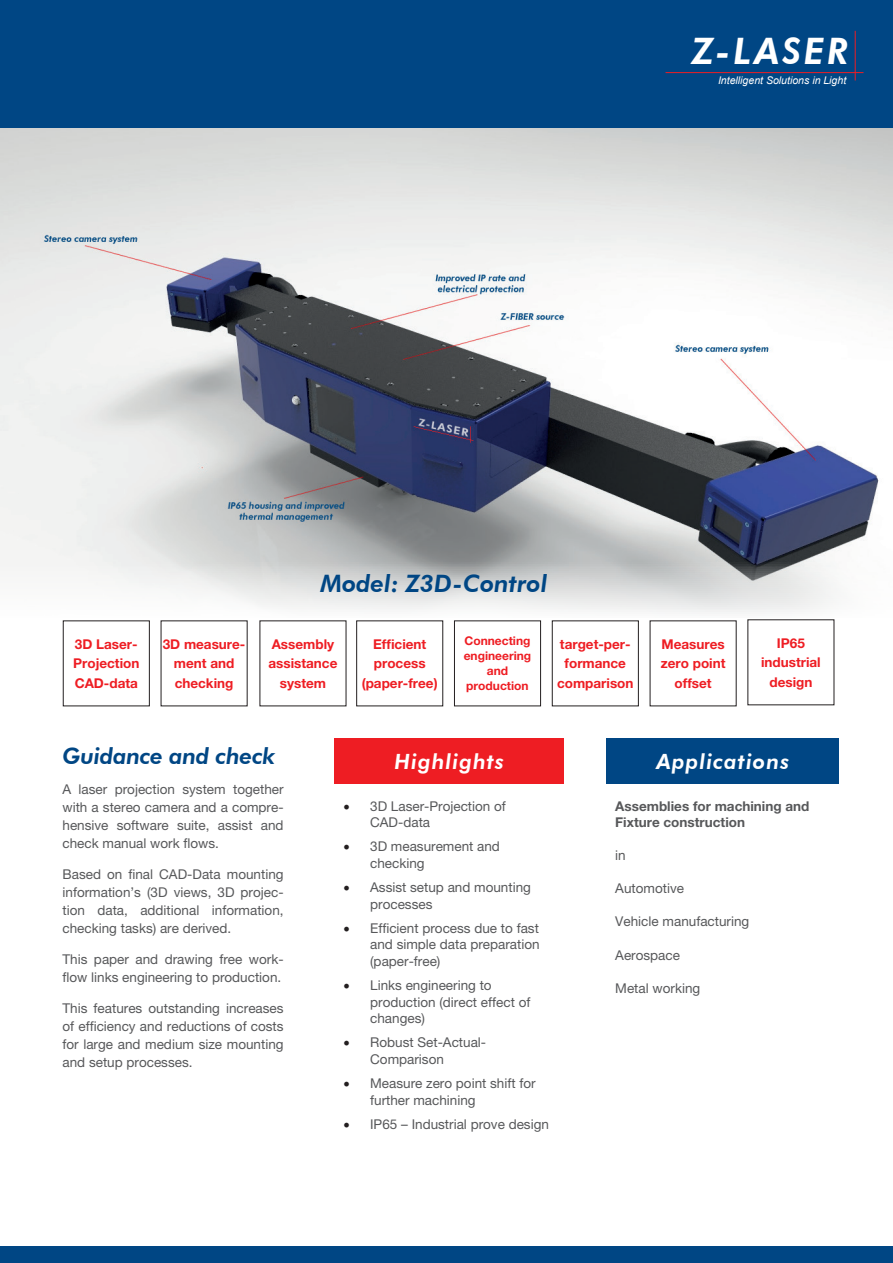
<style>
.page{position:relative;width:893px;height:1263px;background:#fff}
.page>*{position:absolute;margin:0;border:0;box-sizing:border-box;transform-origin:0 0}
.t1{font:italic 800 36.45px "Futura BT";letter-spacing:.07em;color:#fff}
.t2{font:italic 800 24px "Futura BT";color:#004684}
.t3{font:italic 800 22.5px "Futura BT";letter-spacing:-.01em;color:#004684}
.t4{font:italic 800 21px "Futura BT";letter-spacing:.05em;color:#fff}
.t5{font:13.5px/18px "Helvetica Neue LT Pro";color:#57585a}
.t6{font:700 13.5px/19.5px "Helvetica Neue LT Pro";color:#ee1d23;text-align:center}
.t7{font:700 13.5px/16.2px "Helvetica Neue LT Pro";color:#57585a}
.t8{font:700 12px/15px "Helvetica Neue LT Pro";color:#ee1d23;text-align:center}
.t9{font:italic 10.5px "Arial";color:#fff}
.s1{font-family:"Minion Pro";font-size:18px;color:#231f20}
</style>
<div class="page">
<img style="left:0;top:128px;width:893px;height:486px">
<div style="left:335px;top:738px;width:229px;height:46px;background:#ee1d23"></div>
<div style="left:607px;top:738px;width:232px;height:46px;background:#004684"></div>
<div style="left:454px;top:621px;width:87px;height:85px;border:1px solid #231f20"></div>
<div style="left:552px;top:621px;width:87px;height:85px;border:1px solid #231f20"></div>
<div style="left:63px;top:621px;width:87px;height:85px;border:1px solid #231f20"></div>
<div style="left:0;top:0;width:893px;height:128px;background:#004684"></div>
<hr style="left:855px;top:31px;width:1px;height:49px;background:#ee1d23">
<hr style="left:665px;top:72px;width:198px;height:1px;background:#ee1d23">
<div style="left:0;top:1246px;width:893px;height:17px;background:#004684"></div>
<h1 class="t1" style="left:692px;top:29px;width:158px">Z-LASER</h1>
<p class="t9" style="left:718px;top:74px;width:130px">Intelligent Solutions in Light</p>
<h2 class="t2" style="left:320px;top:569px;width:228px">Model: Z3D-Control</h2>
<p class="t6" style="left:73px;top:634px;width:68px;text-align:left">3D Laser-<br>Projection<br>CAD-data</p>
<p class="t6" style="left:163px;top:634px;width:84px">3D measure&shy;ment and checking</p>
<p class="t6" style="left:268px;top:634px;width:70px">Assembly assistance system</p>
<p class="t6" style="left:362px;top:634px;width:77px">Efficient process (paper-free)</p>
<p class="t8" style="left:464px;top:633px;width:69px">Connecting engineering and production</p>
<p class="t6" style="left:557px;top:634px;width:78px">target-per&shy;formance comparison</p>
<p class="t6" style="left:661px;top:634px;width:66px">Measures zero point offset</p>
<p class="t6" style="left:761px;top:633px;width:61px">IP65 industrial design</p>
<h3 class="t3" style="left:63px;top:742px;width:214px">Guidance and check</h3>
<p class="t5" style="left:63px;top:780px;width:223px;text-align:justify">A laser projection system together with a stereo camera and a compre&shy;hensive software suite, assist and check manual work flows.</p>
<p class="t5" style="left:63px;top:865px;width:223px;text-align:justify">Based on final CAD-Data mounting information’s (3D views, 3D projec&shy;tion data, additional information, checking tasks) are derived.</p>
<p class="t5" style="left:63px;top:950px;width:223px">This paper and drawing free work&shy;flow links engineering to production.</p>
<p class="t5" style="left:63px;top:998px;width:223px;text-align:justify">This features outstanding increases of efficiency and reductions of costs for large and medium size mounting and setup processes.</p>
<h3 class="t4" style="left:394px;top:749px;width:111px">Highlights</h3>
<h3 class="t4" style="left:656px;top:749px;width:135px">Applications</h3>
<p class="t5" style="left:370px;top:797px;width:137px;line-height:16.2px;text-indent:-27px"><span class="s1">•</span> 3D Laser-Projection of<br>CAD-data</p>
<p class="t5" style="left:370px;top:838px;width:131px;line-height:16.2px;text-indent:-27px"><span class="s1">•</span> 3D measurement and checking</p>
<p class="t5" style="left:370px;top:879px;width:162px;line-height:16.2px;text-indent:-27px"><span class="s1">•</span> Assist setup and mounting processes</p>
<p class="t5" style="left:370px;top:920px;width:171px;line-height:16.2px;text-align:justify;text-indent:-27px"><span class="s1">•</span> Efficient process due to fast and simple data preparation (paper-free)</p>
<p class="t5" style="left:370px;top:977px;width:162px;line-height:16.2px;text-indent:-27px"><span class="s1">•</span> Links engineering to production (direct effect of changes)</p>
<p class="t5" style="left:370px;top:1034px;width:118px;line-height:16.2px;text-indent:-27px"><span class="s1">•</span> Robust Set-Actual-<br>Comparison</p>
<p class="t5" style="left:370px;top:1075px;width:167px;line-height:16.2px;text-indent:-27px"><span class="s1">•</span> Measure zero point shift for further machining</p>
<p class="t5" style="left:343px;top:1115px;width:207px"><span class="s1">•</span> IP65 – Industrial prove design</p>
<p class="t7" style="left:615px;top:797px;width:196px">Assemblies for machining and<br>Fixture construction</p>
<p class="t5" style="left:615px;top:846px;width:12px">in</p>
<p class="t5" style="left:615px;top:879px;width:70px">Automotive</p>
<p class="t5" style="left:615px;top:912px;width:136px">Vehicle manufacturing</p>
<p class="t5" style="left:615px;top:945px;width:66px">Aerospace</p>
<p class="t5" style="left:615px;top:979px;width:86px">Metal working</p>
</div>
